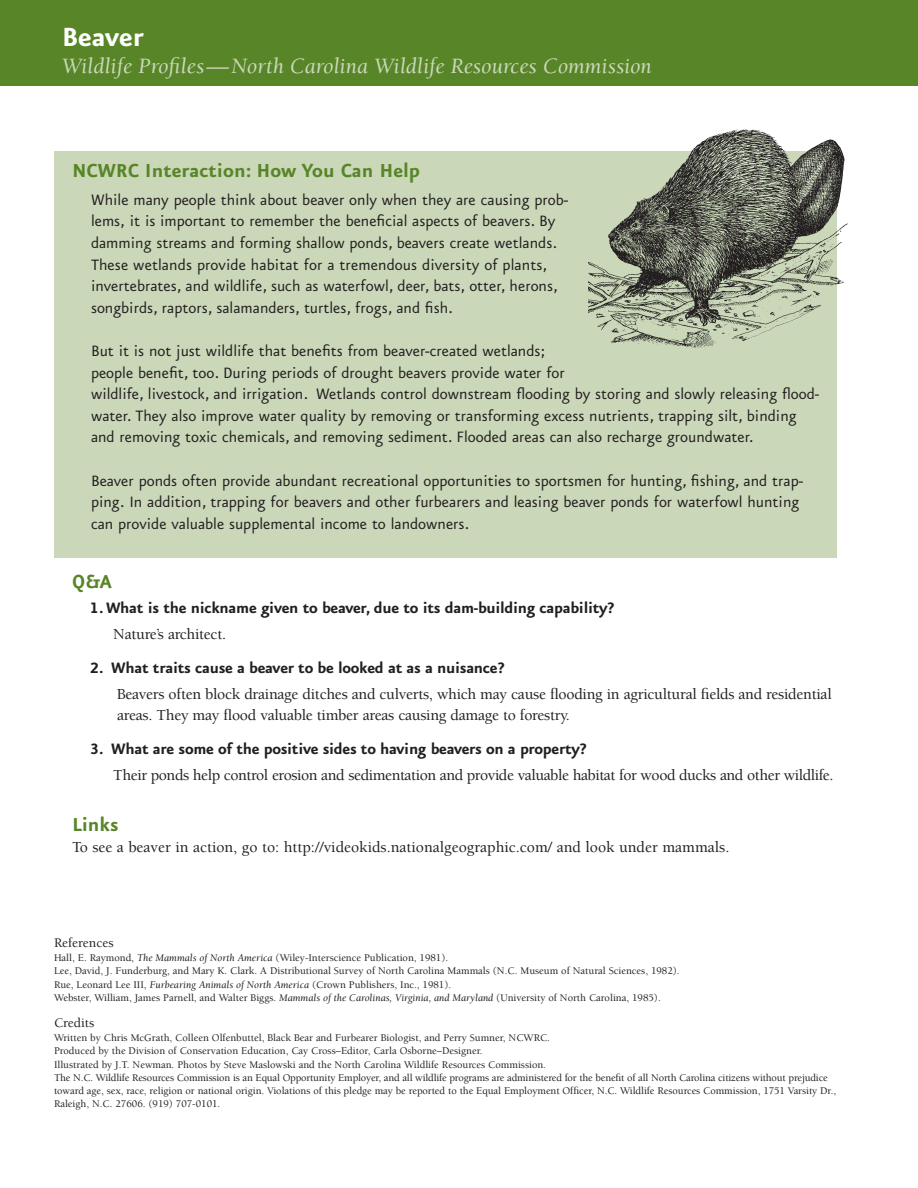
<style>
.page{position:relative;width:918px;height:1188px;background:#fff}
.page>*{position:absolute;margin:0;border:0;box-sizing:border-box;transform-origin:0 0}
.t1{font:700 31.5px "Eureka Sans";color:#fff}
.t2{font:italic 22.5px "Berkeley";color:#cad8b9}
.t3{font:700 22.5px "Eureka Sans";color:#588527}
.t4{font:18px/21.6px "Eureka Sans";color:#231f20}
.t5{font:700 18px "Eureka Sans";letter-spacing:-.015em;color:#231f20}
.t6{font:500 15.75px/21px "Berkeley";letter-spacing:-.015em;color:#231f20}
.t7{font:500 13.5px "Berkeley";color:#231f20}
.t8{font:500 10.5px/13.2px "Berkeley";color:#231f20}
.s1{font-family:"Eureka Sans Bold Caps";font-weight:400}
.s2{font-weight:400;font-style:italic}
</style>
<div class="page">
<div style="left:0;top:0;width:918px;height:86px;background:#588527"></div>
<div style="left:54px;top:151px;width:783px;height:407px;background:#cad8b9"></div>
<img style="left:588px;top:129px;width:260px;height:218px">
<h1 class="t1" style="left:62px;top:26px;width:84px">Beaver</h1>
<h2 class="t2" style="left:62px;top:57px;width:592px">Wildlife Profiles—North Carolina Wildlife Resources Commission</h2>
<h2 class="t3" style="left:72px;top:162px;width:350px">NCWRC Interaction: How You Can Help</h2>
<p class="t4" style="left:91px;top:191px;width:479px">While many people think about beaver only when they are causing prob&shy;lems, it is important to remember the beneficial aspects of beavers. By damming streams and forming shallow ponds, beavers create wetlands.<br>These wetlands provide habitat for a tremendous diversity of plants, invertebrates, and wildlife, such as waterfowl, deer, bats, otter, herons, songbirds, raptors, salamanders, turtles, frogs, and fish.</p>
<p class="t4" style="left:91px;top:342px;width:730px">But it is not just wildlife that benefits from beaver-created wetlands;<br>people benefit, too. During periods of drought beavers provide water for<br>wildlife, livestock, and irrigation. Wetlands control downstream flooding by storing and slowly releasing flood&shy;water. They also improve water quality by removing or transforming excess nutrients, trapping silt, binding and removing toxic chemicals, and removing sediment. Flooded areas can also recharge groundwater.</p>
<p class="t4" style="left:91px;top:471px;width:714px">Beaver ponds often provide abundant recreational opportunities to sportsmen for hunting, fishing, and trap&shy;ping. In addition, trapping for beavers and other furbearers and leasing beaver ponds for waterfowl hunting can provide valuable supplemental income to landowners.</p>
<h2 class="t3" style="left:72px;top:574px;width:41px">Q&amp;A</h2>
<h3 class="t5" style="left:90px;top:602px;width:526px"><span class="s1">1</span>. What is the nickname given to beaver, due to its dam-building capability?</h3>
<h3 class="t6" style="left:113px;top:625px;width:114px">Nature’s architect.</h3>
<h3 class="t5" style="left:90px;top:662px;width:416px"><span class="s1">2</span>. What traits cause a beaver to be looked at as a nuisance?</h3>
<h3 class="t6" style="left:117px;top:685px;width:716px">Beavers often block drainage ditches and culverts, which may cause flooding in agricultural fields and residential areas. They may flood valuable timber areas causing damage to forestry.</h3>
<h3 class="t5" style="left:90px;top:743px;width:499px"><span class="s1">3</span>. What are some of the positive sides to having beavers on a property?</h3>
<h3 class="t6" style="left:113px;top:766px;width:722px">Their ponds help control erosion and sedimentation and provide valuable habitat for wood ducks and other wildlife.</h3>
<h2 class="t3" style="left:72px;top:817px;width:48px">Links</h2>
<h3 class="t6" style="left:72px;top:838px;width:659px">To see a beaver in action, go to: http://videokids.nationalgeographic.com/ and look under mammals.</h3>
<p class="t7" style="left:54px;top:938px;width:61px">References</p>
<p class="t8" style="left:54px;top:952px;width:627px">Hall, E. Raymond, <span class="s2">The Mammals of North America</span> (Wiley-Interscience Publication, 1981).<br>Lee, David, J. Funderburg, and Mary K. Clark. A Distributional Survey of North Carolina Mammals (N.C. Museum of Natural Sciences, 1982).<br>Rue, Leonard Lee III, <span class="s2">Furbearing Animals of North America</span> (Crown Publishers, Inc., 1981).<br>Webster, William, James Parnell, and Walter Biggs. <span class="s2">Mammals of the Carolinas, Virginia, and Maryland</span> (University of North Carolina, 1985).</p>
<p class="t7" style="left:54px;top:1018px;width:42px">Credits</p>
<p class="t8" style="left:54px;top:1032px;width:784px">Written by Chris McGrath, Colleen Olfenbuttel, Black Bear and Furbearer Biologist, and Perry Sumner, NCWRC.<br>Produced by the Division of Conservation Education, Cay Cross–Editor, Carla Osborne–Designer.<br>Illustrated by J.T. Newman. Photos by Steve Maslowski and the North Carolina Wildlife Resources Commission.<br>The N.C. Wildlife Resources Commission is an Equal Opportunity Employer, and all wildlife programs are administered for the benefit of all North Carolina citizens without prejudice toward age, sex, race, religion or national origin. Violations of this pledge may be reported to the Equal Employment Officer, N.C. Wildlife Resources Commission, 1751 Varsity Dr., Raleigh, N.C. 27606. (919) 707-0101.</p>
</div>
